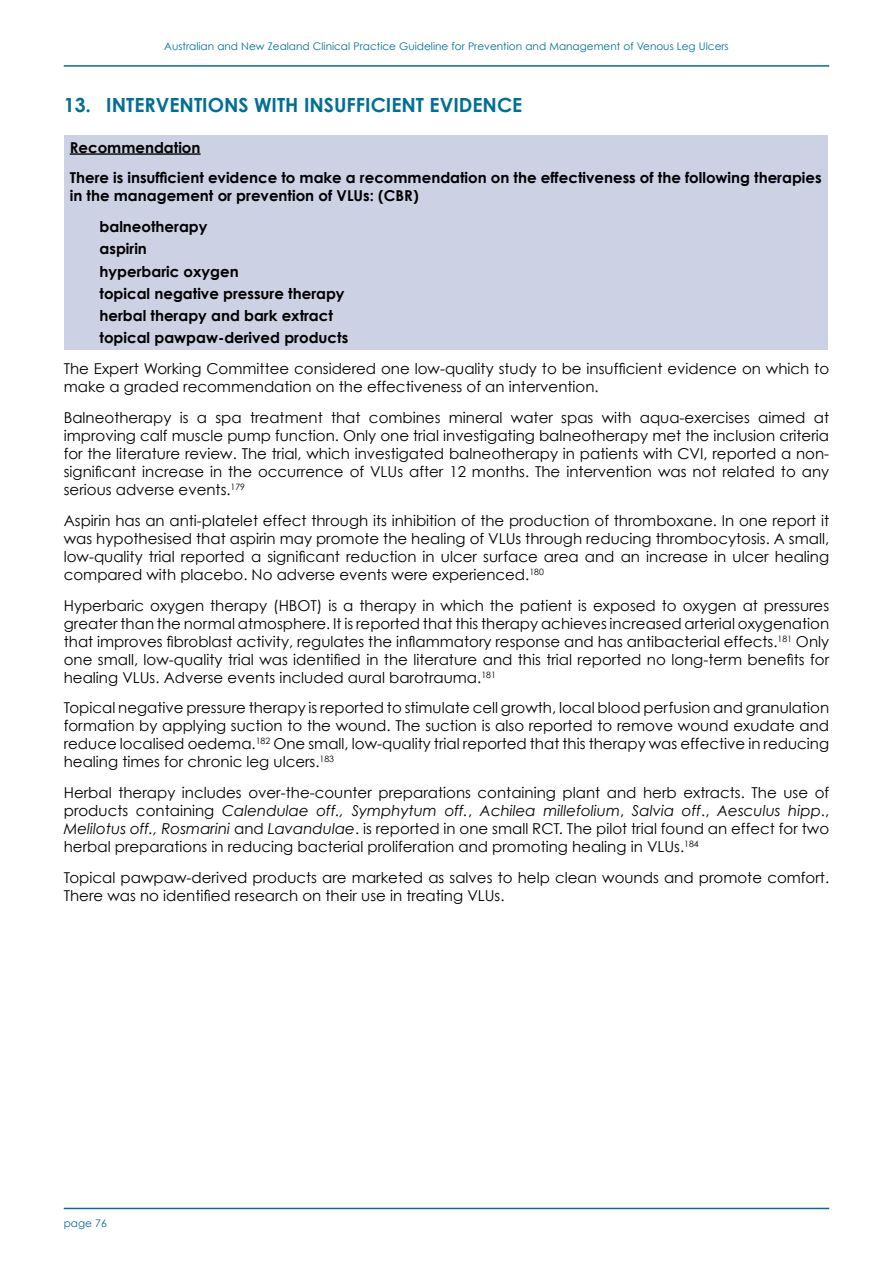
<style>
.page{position:relative;width:893px;height:1263px;background:#fff}
.page>*{position:absolute;margin:0;border:0;box-sizing:border-box;transform-origin:0 0}
.t1{font:700 19.5px "Century Gothic";color:#006f95}
.t2{font:15px/18px "Century Gothic";color:#000;text-align:justify}
.t3{font:700 15px/22.2px "Century Gothic";color:#000}
.t4{font:10.5px "Century Gothic";color:#006f95}
.s1{font-style:italic}
</style>
<div class="page">
<hr style="left:64px;top:65px;width:765px;height:2px;background:#006f95">
<hr style="left:64px;top:1208px;width:765px;height:1px;background:#006f95">
<div style="left:64px;top:135px;width:764px;height:214px;background:#ccd1e4"></div>
<hr style="left:70px;top:153px;width:131px;height:2px;background:#000">
<p class="t4" style="left:164px;top:40px;width:566px">Australian and New Zealand Clinical Practice Guideline for Prevention and Management of Venous Leg Ulcers</p>
<h1 class="t1" style="left:64px;top:93px;width:61px">13. Interventions</h1>
<h1 class="t1" style="left:254px;top:93px;width:12px">with</h1>
<h1 class="t1" style="left:304px;top:93px;width:11px">insufficient</h1>
<h1 class="t1" style="left:430px;top:93px;width:13px">evidence</h1>
<p class="t3" style="left:70px;top:132px;width:753px;line-height:30.8px">Recommendation<br>There is insufficient evidence to make a recommendation on the effectiveness of the following therapies</p>
<p class="t3" style="left:100px;top:180px;width:321px;line-height:30.8px;text-indent:-30px">in the management or prevention of VLUs: (CBR) balneotherapy</p>
<p class="t3" style="left:100px;top:238px;width:250px">aspirin<br>hyperbaric oxygen<br>topical negative pressure therapy herbal therapy and bark extract topical pawpaw-derived products</p>
<p class="t2" style="left:64px;top:360px;width:767px">The Expert Working Committee considered one low-quality study to be insufficient evidence on which to make a graded recommendation on the effectiveness of an intervention.</p>
<p class="t2" style="left:64px;top:408px;width:767px">Balneotherapy is a spa treatment that combines mineral water spas with aqua-exercises aimed at improving calf muscle pump function. Only one trial investigating balneotherapy met the inclusion criteria for the literature review. The trial, which investigated balneotherapy in patients with CVI, reported a non&shy;significant increase in the occurrence of VLUs after 12 months. The intervention was not related to any serious adverse events.<sup>179</sup></p>
<p class="t2" style="left:64px;top:511px;width:767px">Aspirin has an anti-platelet effect through its inhibition of the production of thromboxane. In one report it was hypothesised that aspirin may promote the healing of VLUs through reducing thrombocytosis. A small, low-quality trial reported a significant reduction in ulcer surface area and an increase in ulcer healing compared with placebo. No adverse events were experienced.<sup>180</sup></p>
<p class="t2" style="left:64px;top:596px;width:767px">Hyperbaric oxygen therapy (HBOT) is a therapy in which the patient is exposed to oxygen at pressures greater than the normal atmosphere. It is reported that this therapy achieves increased arterial oxygenation that improves fibroblast activity, regulates the inflammatory response and has antibacterial effects.<sup>181</sup> Only one small, low-quality trial was identified in the literature and this trial reported no long-term benefits for healing VLUs. Adverse events included aural barotrauma.<sup>181</sup></p>
<p class="t2" style="left:64px;top:699px;width:767px">Topical negative pressure therapy is reported to stimulate cell growth, local blood perfusion and granulation formation by applying suction to the wound. The suction is also reported to remove wound exudate and reduce localised oedema.<sup>182</sup> One small, low-quality trial reported that this therapy was effective in reducing healing times for chronic leg ulcers.<sup>183</sup></p>
<p class="t2" style="left:64px;top:783px;width:767px">Herbal therapy includes over-the-counter preparations containing plant and herb extracts. The use of products containing <span class="s1">Calendulae off., Symphytum off.</span>, <span class="s1">Achilea millefolium</span>, <span class="s1">Salvia off</span>., <span class="s1">Aesculus hipp</span>., <span class="s1">Melilotus off., Rosmarini</span> and <span class="s1">Lavandulae</span>. is reported in one small RCT. The pilot trial found an effect for two herbal preparations in reducing bacterial proliferation and promoting healing in VLUs.<sup>184</sup></p>
<p class="t2" style="left:64px;top:868px;width:767px">Topical pawpaw-derived products are marketed as salves to help clean wounds and promote comfort.<br>There was no identified research on their use in treating VLUs.</p>
<p class="t4" style="left:64px;top:1217px;width:45px">page 76</p>
</div>
